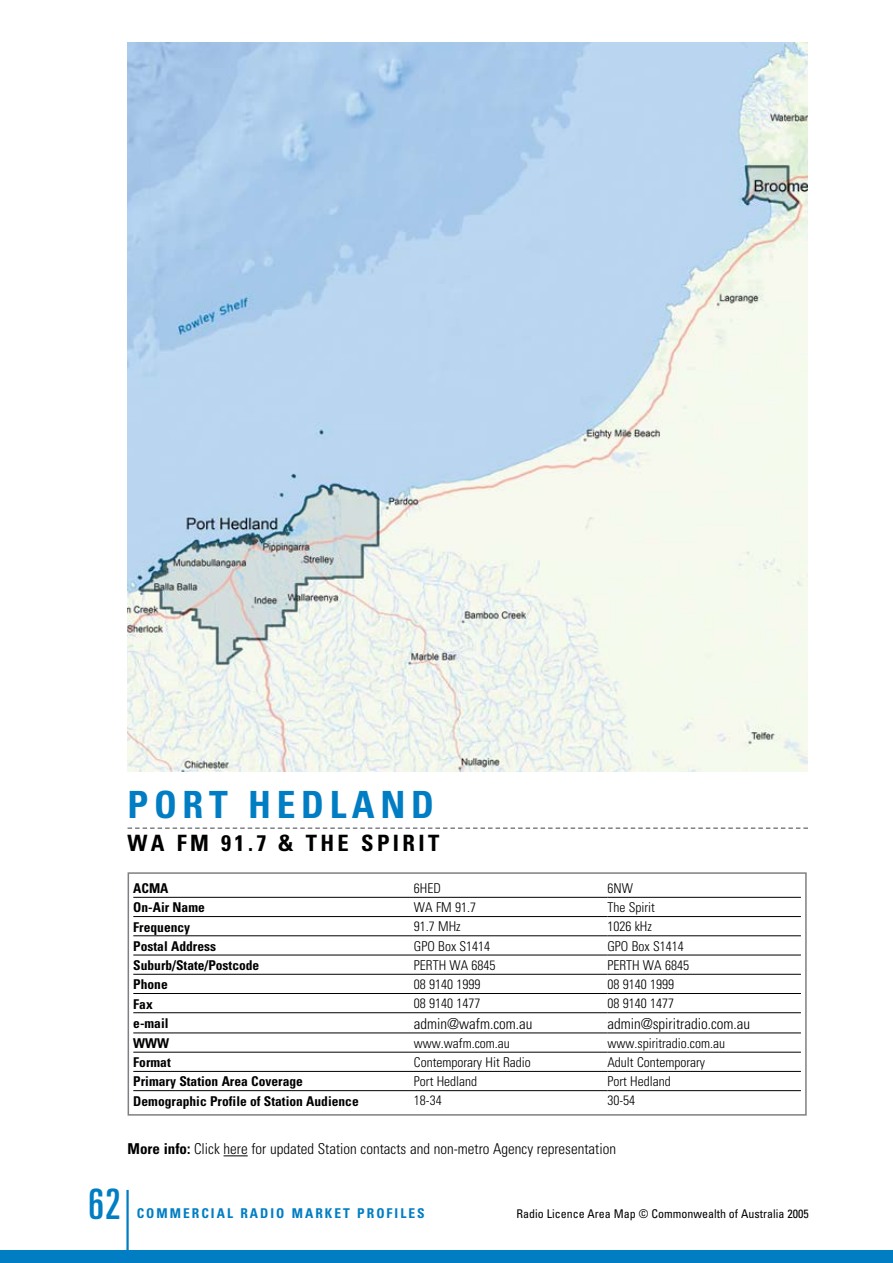
<style>
.page{position:relative;width:893px;height:1263px;background:#fff}
.page>*{position:absolute;margin:0;border:0;box-sizing:border-box;transform-origin:0 0}
.t1{font:ultra-condensed 42px "Univers";color:#007dc3}
.t2{font:700 condensed 37.5px "Univers";letter-spacing:.15em;color:#007dc3}
.t3{font:700 condensed 22.5px "Univers";letter-spacing:.15em;color:#000}
.t4{font:300 condensed 15px "Univers";color:#000}
.t5{font:300 condensed 13.5px "Univers";color:#000}
.t6{font:700 condensed 13.5px "Univers";color:#000}
.t7{font:700 condensed 13.5px "Univers";letter-spacing:.15em;color:#007dc3}
.t8{font:condensed 12px "Univers";color:#000}
.s1{font-weight:700}
</style>
<div class="page">
<hr style="left:126px;top:1190px;width:3px;height:73px;background:#007dc3">
<div style="left:0;top:1250px;width:893px;height:13px;background:#007dc3"></div>
<svg style="left:224px;top:1155px;width:24px;height:1px"></svg>
<img style="left:128px;top:43px;width:680px;height:729px">
<hr style="left:133px;top:897px;width:281px;height:1px;background:#000">
<hr style="left:414px;top:897px;width:193px;height:1px;background:#000">
<hr style="left:607px;top:897px;width:194px;height:1px;background:#000">
<hr style="left:133px;top:916px;width:281px;height:1px;background:#000">
<hr style="left:414px;top:916px;width:193px;height:1px;background:#000">
<hr style="left:607px;top:916px;width:194px;height:1px;background:#000">
<hr style="left:133px;top:935px;width:281px;height:1px;background:#000">
<hr style="left:414px;top:935px;width:193px;height:1px;background:#000">
<hr style="left:607px;top:935px;width:194px;height:1px;background:#000">
<hr style="left:133px;top:955px;width:281px;height:1px;background:#000">
<hr style="left:414px;top:955px;width:193px;height:1px;background:#000">
<hr style="left:607px;top:955px;width:194px;height:1px;background:#000">
<hr style="left:133px;top:974px;width:281px;height:1px;background:#000">
<hr style="left:414px;top:974px;width:193px;height:1px;background:#000">
<hr style="left:607px;top:974px;width:194px;height:1px;background:#000">
<hr style="left:133px;top:993px;width:281px;height:1px;background:#000">
<hr style="left:414px;top:993px;width:193px;height:1px;background:#000">
<hr style="left:607px;top:993px;width:194px;height:1px;background:#000">
<hr style="left:133px;top:1012px;width:281px;height:1px;background:#000">
<hr style="left:414px;top:1012px;width:193px;height:1px;background:#000">
<hr style="left:607px;top:1012px;width:194px;height:1px;background:#000">
<hr style="left:133px;top:1032px;width:281px;height:1px;background:#000">
<hr style="left:414px;top:1032px;width:193px;height:1px;background:#000">
<hr style="left:607px;top:1032px;width:194px;height:1px;background:#000">
<hr style="left:133px;top:1052px;width:281px;height:1px;background:#000">
<hr style="left:414px;top:1052px;width:193px;height:1px;background:#000">
<hr style="left:607px;top:1052px;width:194px;height:1px;background:#000">
<hr style="left:133px;top:1071px;width:281px;height:1px;background:#000">
<hr style="left:414px;top:1071px;width:193px;height:1px;background:#000">
<hr style="left:607px;top:1071px;width:194px;height:1px;background:#000">
<hr style="left:133px;top:1090px;width:281px;height:1px;background:#000">
<hr style="left:414px;top:1090px;width:193px;height:1px;background:#000">
<hr style="left:607px;top:1090px;width:194px;height:1px;background:#000">
<div style="left:128px;top:872px;width:679px;height:243px;border:2px solid #807f83"></div>
<svg style="left:128px;top:827px;width:680px;height:2px"></svg>
<h2 class="t2" style="left:128px;top:782px;width:308px">Port Hedland</h2>
<h3 class="t3" style="left:128px;top:829px;width:66px">WA FM</h3>
<h3 class="t3" style="left:221px;top:829px;width:184px">91.7 &amp; THE SPIRIT</h3>
<p class="t6" style="left:133px;top:880px;width:27px">ACMA</p>
<p class="t5" style="left:414px;top:880px;width:27px">6HED</p>
<p class="t5" style="left:607px;top:880px;width:27px">6NW</p>
<p class="t6" style="left:133px;top:899px;width:73px">On-Air Name</p>
<p class="t5" style="left:414px;top:899px;width:64px">WA FM 91.7</p>
<p class="t5" style="left:607px;top:899px;width:49px">The Spirit</p>
<p class="t6" style="left:133px;top:918px;width:58px">Frequency</p>
<p class="t5" style="left:414px;top:918px;width:48px">91.7 MHz</p>
<p class="t5" style="left:607px;top:918px;width:46px">1026 kHz</p>
<p class="t6" style="left:133px;top:938px;width:84px">Postal Address</p>
<p class="t5" style="left:414px;top:938px;width:8px">GPO</p>
<p class="t5" style="left:438px;top:938px;width:54px">Box S1414</p>
<p class="t5" style="left:607px;top:938px;width:8px">GPO</p>
<p class="t5" style="left:632px;top:938px;width:54px">Box S1414</p>
<p class="t6" style="left:133px;top:957px;width:128px">Suburb/State/Postcode</p>
<p class="t5" style="left:414px;top:957px;width:83px">PERTH WA 6845</p>
<p class="t5" style="left:607px;top:957px;width:83px">PERTH WA 6845</p>
<p class="t6" style="left:133px;top:976px;width:36px">Phone</p>
<p class="t5" style="left:414px;top:976px;width:68px">08 9140 1999</p>
<p class="t5" style="left:607px;top:976px;width:68px">08 9140 1999</p>
<p class="t6" style="left:133px;top:995px;width:21px">Fax</p>
<p class="t5" style="left:414px;top:995px;width:68px">08 9140 1477</p>
<p class="t5" style="left:607px;top:995px;width:68px">08 9140 1477</p>
<p class="t6" style="left:133px;top:1015px;width:37px">e-mail</p>
<p class="t4" style="left:414px;top:1014px;width:120px">admin@wafm.com.au</p>
<p class="t4" style="left:607px;top:1014px;width:144px">admin@spiritradio.com.au</p>
<p class="t6" style="left:133px;top:1035px;width:38px">WWW</p>
<p class="t5" style="left:414px;top:1035px;width:97px">www.wafm.com.au</p>
<p class="t5" style="left:607px;top:1035px;width:119px">www.spiritradio.com.au</p>
<p class="t6" style="left:133px;top:1054px;width:39px">Format</p>
<p class="t5" style="left:414px;top:1054px;width:118px">Contemporary Hit Radio</p>
<p class="t5" style="left:607px;top:1054px;width:99px">Adult Contemporary</p>
<p class="t6" style="left:133px;top:1073px;width:171px">Primary Station Area Coverage</p>
<p class="t5" style="left:414px;top:1073px;width:65px">Port Hedland</p>
<p class="t5" style="left:607px;top:1073px;width:65px">Port Hedland</p>
<p class="t6" style="left:133px;top:1092px;width:227px">Demographic Profile of Station Audience</p>
<p class="t5" style="left:414px;top:1092px;width:29px">18-34</p>
<p class="t5" style="left:607px;top:1092px;width:29px">30-54</p>
<p class="t4" style="left:128px;top:1140px;width:490px"><span class="s1">More info:</span> Click here for updated Station contacts and non-metro Agency representation</p>
<h1 class="t1" style="left:89px;top:1180px;width:34px">62</h1>
<p class="t7" style="left:137px;top:1204px;width:289px">Commercial Radio M arket Profiles</p>
<p class="t8" style="left:516px;top:1206px;width:294px">Radio Licence Area Map © Commonwealth of Australia 2005</p>
</div>
